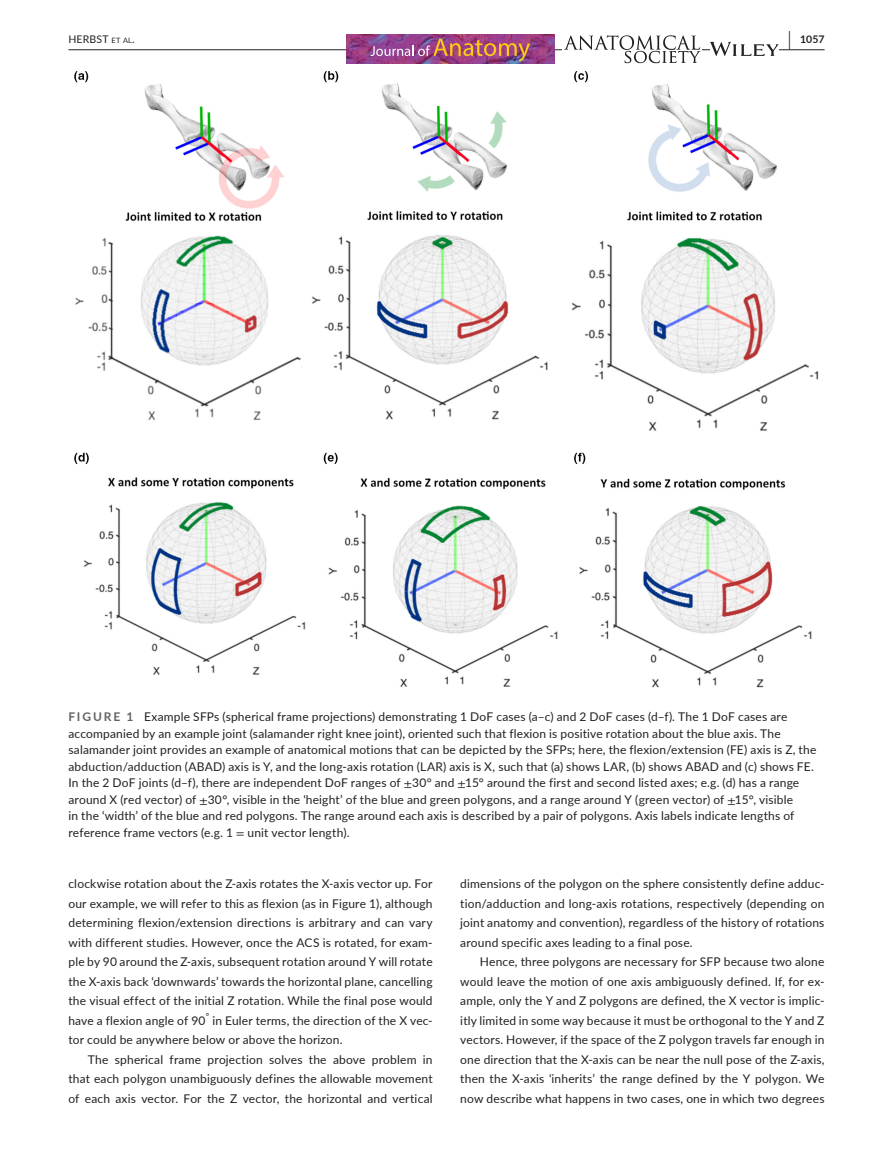
<style>
.page{position:relative;width:893px;height:1174px;background:#fff}
.page>*{position:absolute;margin:0;border:0;box-sizing:border-box;transform-origin:0 0}
.t1{font:12px/19.5px "Lato";letter-spacing:.015em;color:#231f20;text-align:justify}
.t2{font:10.5px "Lato";letter-spacing:.02em;color:#231f20}
.t3{font:700 10.5px "Lato";color:#231f20}
.s1{font-size:7.35px}
.s2{font-size:19.5px}
.s3{font-weight:700;color:#636366}
.s4{font-family:"STIX"}
</style>
<div class="page">
<hr style="left:68px;top:49px;width:756px;height:1px;background:#231f20">
<img style="left:346px;top:34px;width:209px;height:30px">
<img style="left:370px;top:39px;width:160px;height:22px">
<img style="left:562px;top:35px;width:139px;height:29px">
<svg style="left:710px;top:42px;width:69px;height:14px"></svg>
<img style="left:74px;top:71px;width:745px;height:617px">
<p class="t2" style="left:68px;top:31px;width:68px">HERBST <span class="s1">et al</span>.</p>
<p class="t3" style="left:789px;top:31px;width:37px"><span class="s2">|</span> 1057</p>
<p class="t1" style="left:68px;top:708px;width:749px;line-height:16.5px;text-align:left"><span class="s3">FIGURE 1</span> Example SFPs (spherical frame projections) demonstrating 1 DoF cases (a–c) and 2 DoF cases (d–f). The 1 DoF cases are accompanied by an example joint (salamander right knee joint), oriented such that flexion is positive rotation about the blue axis. The salamander joint provides an example of anatomical motions that can be depicted by the SFPs; here, the flexion/extension (FE) axis is Z, the abduction/adduction (ABAD) axis is Y, and the long-axis rotation (LAR) axis is X, such that (a) shows LAR, (b) shows ABAD and (c) shows FE.<br>In the 2 DoF joints (d–f), there are independent DoF ranges of <span class="s4">±</span>30° and <span class="s4">±</span>15° around the first and second listed axes; e.g. (d) has a range around X (red vector) of <span class="s4">±</span>30°, visible in the ‘height’ of the blue and green polygons, and a range around Y (green vector) of <span class="s4">±</span>15°, visible<br>in the ‘width’ of the blue and red polygons. The range around each axis is described by a pair of polygons. Axis labels indicate lengths of reference frame vectors (e.g. 1 <span class="s4">=</span> unit vector length).</p>
<p class="t1" style="left:68px;top:873px;width:366px">clockwise rotation about the Z-axis rotates the X-axis vector up. For our example, we will refer to this as flexion (as in Figure 1), although determining flexion/extension directions is arbitrary and can vary with different studies. However, once the ACS is rotated, for exam&shy;ple by 90 around the Z-axis, subsequent rotation around Y will rotate the X-axis back ‘downwards’ towards the horizontal plane, cancelling the visual effect of the initial Z rotation. While the final pose would have a flexion angle of 90<sup>°</sup> in Euler terms, the direction of the X vec&shy;tor could be anywhere below or above the horizon.</p>
<p class="t1" style="left:68px;top:1049px;width:366px;text-indent:20px">The spherical frame projection solves the above problem in that each polygon unambiguously defines the allowable movement of each axis vector. For the Z vector, the horizontal and vertical</p>
<p class="t1" style="left:460px;top:873px;width:366px">dimensions of the polygon on the sphere consistently define adduc&shy;tion/adduction and long-axis rotations, respectively (depending on joint anatomy and convention), regardless of the history of rotations around specific axes leading to a final pose.</p>
<p class="t1" style="left:460px;top:951px;width:366px;text-indent:20px">Hence, three polygons are necessary for SFP because two alone would leave the motion of one axis ambiguously defined. If, for ex&shy;ample, only the Y and Z polygons are defined, the X vector is implic&shy;itly limited in some way because it must be orthogonal to the Y and Z vectors. However, if the space of the Z polygon travels far enough in one direction that the X-axis can be near the null pose of the Z-axis, then the X-axis ‘inherits’ the range defined by the Y polygon. We now describe what happens in two cases, one in which two degrees</p>
</div>
